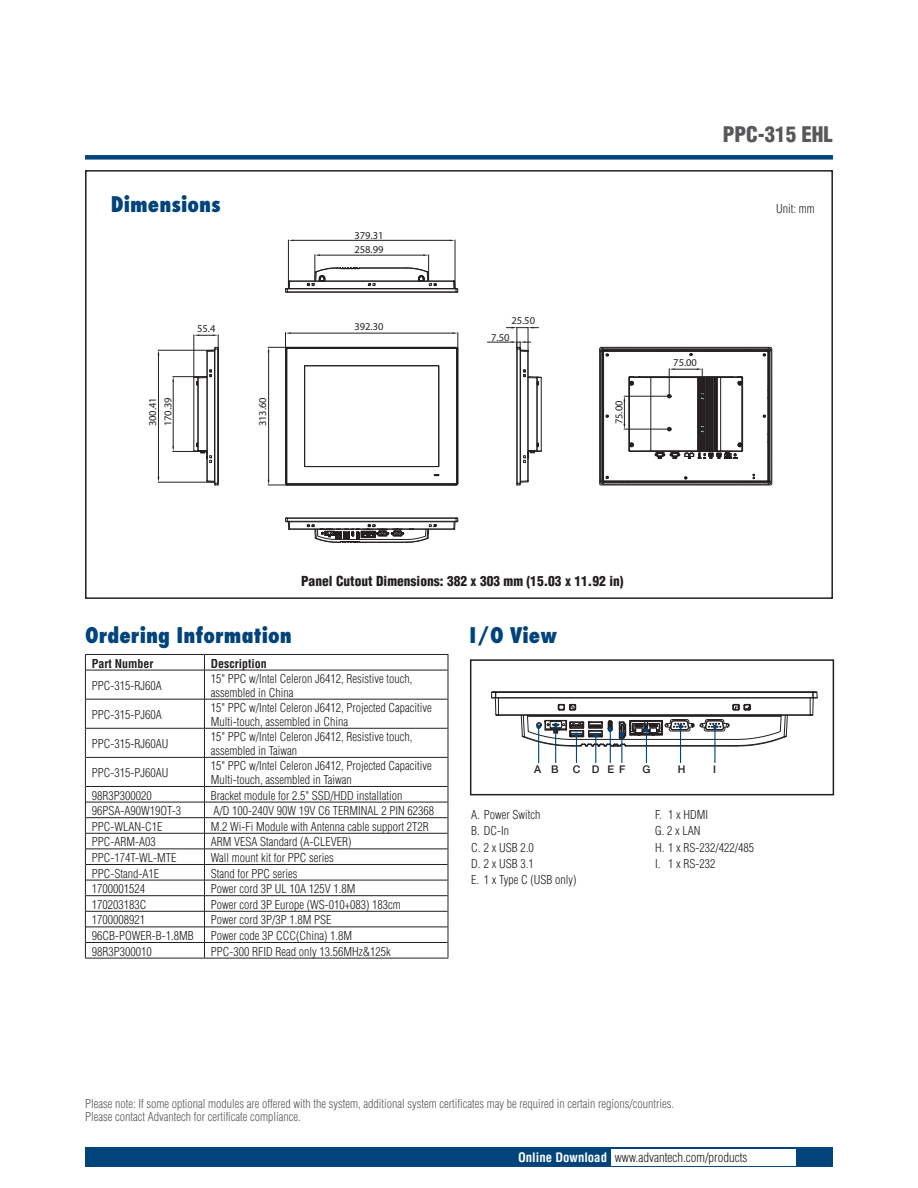
<style>
.page{position:relative;width:918px;height:1188px;background:#fff}
.page>*{position:absolute;margin:0;border:0;box-sizing:border-box;transform-origin:0 0}
.t1{font:800 condensed 21px "Futura";color:#00447b}
.t2{font:900 condensed 21px "Helvetica";color:#57585a}
.t3{font:900 condensed 13.5px "Helvetica";color:#231f20}
.t4{font:300 condensed 12.75px "Helvetica";color:#231f20}
.t5{font:300 condensed 12px/16.4px "Helvetica";color:#231f20}
.t6{font:300 condensed 12px/13.5px "Helvetica";color:#57585a}
.t7{font:700 condensed 12px "Helvetica";color:#231f20}
.t8{font:500 10.65px "Helvetica Neue";color:#231f20}
.t9{font:10.5px/15.3px "Myriad Pro";color:#231f20}
.s1{font-weight:700;color:#fff}
</style>
<div class="page">
<div style="left:85px;top:155px;width:748px;height:5px;background:#00447b"></div>
<div style="left:85px;top:1147px;width:748px;height:20px;background:#00447b"></div>
<div style="left:611px;top:1149px;width:184px;height:16px;background:#fff"></div>
<div style="left:470px;top:659px;width:364px;height:136px;border:2px solid #231f20"></div>
<div style="left:85px;top:170px;width:748px;height:429px;background:#fff;border:2px solid #231f20"></div>
<svg style="left:491px;top:691px;width:327px;height:72px"></svg>
<hr style="left:85px;top:654px;width:119px;height:1px;background:#231f20">
<hr style="left:204px;top:654px;width:244px;height:1px;background:#231f20">
<svg style="left:85px;top:655px;width:1px;height:303px"></svg>
<svg style="left:448px;top:655px;width:1px;height:303px"></svg>
<hr style="left:85px;top:958px;width:119px;height:1px;background:#231f20">
<hr style="left:204px;top:958px;width:244px;height:1px;background:#231f20">
<hr style="left:86px;top:670px;width:118px;height:1px;background:#231f20">
<hr style="left:204px;top:670px;width:244px;height:1px;background:#231f20">
<hr style="left:86px;top:699px;width:118px;height:1px;background:#231f20">
<hr style="left:204px;top:699px;width:244px;height:1px;background:#231f20">
<hr style="left:86px;top:728px;width:118px;height:1px;background:#231f20">
<hr style="left:204px;top:728px;width:244px;height:1px;background:#231f20">
<hr style="left:86px;top:757px;width:118px;height:1px;background:#231f20">
<hr style="left:204px;top:757px;width:244px;height:1px;background:#231f20">
<hr style="left:86px;top:786px;width:118px;height:1px;background:#231f20">
<hr style="left:204px;top:786px;width:244px;height:1px;background:#231f20">
<hr style="left:86px;top:802px;width:118px;height:1px;background:#231f20">
<hr style="left:204px;top:802px;width:244px;height:1px;background:#231f20">
<hr style="left:86px;top:817px;width:118px;height:1px;background:#231f20">
<hr style="left:204px;top:817px;width:244px;height:1px;background:#231f20">
<hr style="left:86px;top:833px;width:118px;height:1px;background:#231f20">
<hr style="left:204px;top:833px;width:244px;height:1px;background:#231f20">
<hr style="left:86px;top:849px;width:118px;height:1px;background:#231f20">
<hr style="left:204px;top:849px;width:244px;height:1px;background:#231f20">
<hr style="left:86px;top:864px;width:118px;height:1px;background:#231f20">
<hr style="left:204px;top:864px;width:244px;height:1px;background:#231f20">
<hr style="left:86px;top:880px;width:118px;height:1px;background:#231f20">
<hr style="left:204px;top:880px;width:244px;height:1px;background:#231f20">
<hr style="left:86px;top:895px;width:118px;height:1px;background:#231f20">
<hr style="left:204px;top:895px;width:244px;height:1px;background:#231f20">
<hr style="left:86px;top:911px;width:118px;height:1px;background:#231f20">
<hr style="left:204px;top:911px;width:244px;height:1px;background:#231f20">
<hr style="left:86px;top:927px;width:118px;height:1px;background:#231f20">
<hr style="left:204px;top:927px;width:244px;height:1px;background:#231f20">
<hr style="left:86px;top:942px;width:118px;height:1px;background:#231f20">
<hr style="left:204px;top:942px;width:244px;height:1px;background:#231f20">
<svg style="left:204px;top:655px;width:1px;height:303px"></svg>
<svg style="left:285px;top:517px;width:174px;height:26px"></svg>
<svg style="left:268px;top:332px;width:191px;height:154px"></svg>
<svg style="left:487px;top:327px;width:55px;height:159px"></svg>
<hr style="left:288px;top:240px;width:1px;height:48px;background:#231f20">
<hr style="left:455px;top:240px;width:1px;height:48px;background:#231f20">
<hr style="left:294px;top:240px;width:156px;height:1px;background:#231f20">
<svg style="left:285px;top:254px;width:174px;height:39px"></svg>
<hr style="left:158px;top:350px;width:56px;height:1px;background:#231f20">
<hr style="left:158px;top:482px;width:56px;height:1px;background:#231f20">
<hr style="left:158px;top:355px;width:1px;height:122px;background:#231f20">
<hr style="left:173px;top:376px;width:34px;height:1px;background:#231f20">
<hr style="left:173px;top:451px;width:34px;height:1px;background:#231f20">
<hr style="left:173px;top:382px;width:1px;height:64px;background:#231f20">
<svg style="left:193px;top:334px;width:26px;height:152px"></svg>
<svg style="left:599px;top:346px;width:174px;height:140px"></svg>
<h1 class="t2" style="left:723px;top:121px;width:112px">PPC-315 EHL</h1>
<h1 class="t1" style="left:111px;top:191px;width:111px">Dimensions</h1>
<p class="t5" style="left:776px;top:200px;width:40px">Unit: mm</p>
<p class="t9" style="left:354px;top:228px;width:31px">379.31</p>
<p class="t9" style="left:197px;top:321px;width:20px">55.4</p>
<p class="t9" style="left:145px;top:426px;width:31px;rotate:-90deg">300.41<br>170.39</p>
<p class="t9" style="left:255px;top:426px;width:31px;rotate:-90deg">313.60</p>
<p class="t9" style="left:354px;top:242px;width:31px">258.99</p>
<p class="t9" style="left:354px;top:318px;width:31px">392.30</p>
<p class="t9" style="left:511px;top:313px;width:25px">25.50</p>
<p class="t9" style="left:491px;top:329px;width:20px">7.50</p>
<p class="t9" style="left:611px;top:424px;width:25px;rotate:-90deg">75.00</p>
<p class="t9" style="left:673px;top:355px;width:25px">75.00</p>
<p class="t3" style="left:301px;top:572px;width:324px">Panel Cutout Dimensions: 382 x 303 mm (15.03 x 11.92 in)</p>
<h1 class="t1" style="left:85px;top:622px;width:208px">Ordering Information</h1>
<p class="t7" style="left:92px;top:656px;width:63px">Part Number</p>
<p class="t7" style="left:211px;top:656px;width:57px">Description</p>
<p class="t5" style="left:92px;top:677px;width:71px">PPC-315-RJ60A</p>
<p class="t5" style="left:211px;top:672px;width:203px;line-height:13.5px">15" PPC w/Intel Celeron J6412, Resistive touch, assembled in China</p>
<p class="t5" style="left:92px;top:706px;width:71px">PPC-315-PJ60A</p>
<p class="t5" style="left:211px;top:701px;width:222px;line-height:13.5px">15" PPC w/Intel Celeron J6412, Projected Capacitive<br>Multi-touch, assembled in China</p>
<p class="t5" style="left:92px;top:736px;width:78px">PPC-315-RJ60AU</p>
<p class="t5" style="left:211px;top:730px;width:203px;line-height:13.5px">15" PPC w/Intel Celeron J6412, Resistive touch, assembled in Taiwan</p>
<p class="t5" style="left:92px;top:765px;width:78px">PPC-315-PJ60AU</p>
<p class="t5" style="left:211px;top:759px;width:222px;line-height:13.5px">15" PPC w/Intel Celeron J6412, Projected Capacitive<br>Multi-touch, assembled in Taiwan</p>
<p class="t5" style="left:92px;top:787px;width:61px">98R3P300020</p>
<p class="t5" style="left:211px;top:787px;width:193px">Bracket module for 2.5" SSD/HDD installation</p>
<p class="t5" style="left:92px;top:803px;width:91px">96PSA-A90W19OT-3</p>
<p class="t5" style="left:214px;top:803px;width:222px">A/D 100-240V 90W 19V C6 TERMINAL 2 PIN 62368</p>
<p class="t5" style="left:92px;top:818px;width:72px">PPC-WLAN-C1E</p>
<p class="t5" style="left:211px;top:818px;width:219px">M.2 Wi-Fi Module with Antenna cable support 2T2R</p>
<p class="t5" style="left:92px;top:834px;width:65px">PPC-ARM-A03</p>
<p class="t5" style="left:211px;top:834px;width:142px">ARM VESA Standard (A-CLEVER)</p>
<p class="t5" style="left:92px;top:849px;width:86px">PPC-174T-WL-MTE</p>
<p class="t5" style="left:211px;top:849px;width:125px">Wall mount kit for PPC series</p>
<p class="t5" style="left:92px;top:865px;width:69px">PPC-Stand-A1E</p>
<p class="t5" style="left:211px;top:865px;width:88px">Stand for PPC series</p>
<p class="t5" style="left:92px;top:881px;width:55px">1700001524</p>
<p class="t5" style="left:211px;top:881px;width:146px">Power cord 3P UL 10A 125V 1.8M</p>
<p class="t5" style="left:92px;top:896px;width:56px">170203183C</p>
<p class="t5" style="left:211px;top:896px;width:191px">Power cord 3P Europe (WS-010+083) 183cm</p>
<p class="t5" style="left:92px;top:912px;width:55px">1700008921</p>
<p class="t5" style="left:211px;top:912px;width:122px">Power cord 3P/3P 1.8M PSE</p>
<p class="t5" style="left:92px;top:927px;width:103px">96CB-POWER-B-1.8MB</p>
<p class="t5" style="left:211px;top:927px;width:143px">Power code 3P CCC(China) 1.8M</p>
<p class="t5" style="left:92px;top:943px;width:61px">98R3P300010</p>
<p class="t5" style="left:211px;top:943px;width:181px">PPC-300 RFID Read only 13.56MHz&amp;125k</p>
<h1 class="t1" style="left:470px;top:622px;width:89px">I/O View</h1>
<p class="t8" style="left:534px;top:763px;width:26px">A B</p>
<p class="t8" style="left:573px;top:763px;width:54px">C DEF</p>
<p class="t8" style="left:642px;top:763px;width:10px">G</p>
<p class="t8" style="left:678px;top:763px;width:9px">H</p>
<p class="t8" style="left:713px;top:763px;width:4px">I</p>
<p class="t5" style="left:471px;top:806px;width:107px">A. Power Switch<br>B. DC-In<br>C. 2 x USB 2.0<br>D. 2 x USB 3.1<br>E. 1 x Type C (USB only)</p>
<p class="t5" style="left:655px;top:806px;width:100px">F. 1 x HDMI<br>G. 2 x LAN<br>H. 1 x RS-232/422/485<br>I. 1 x RS-232</p>
<p class="t6" style="left:85px;top:1096px;width:591px">Please note: If some optional modules are offered with the system, additional system certificates may be required in certain regions/countries.<br>Please contact Advantech for certificate compliance.</p>
<p class="t4" style="left:518px;top:1149px;width:231px"><span class="s1">Online Download</span> www.advantech.com/products</p>
</div>
